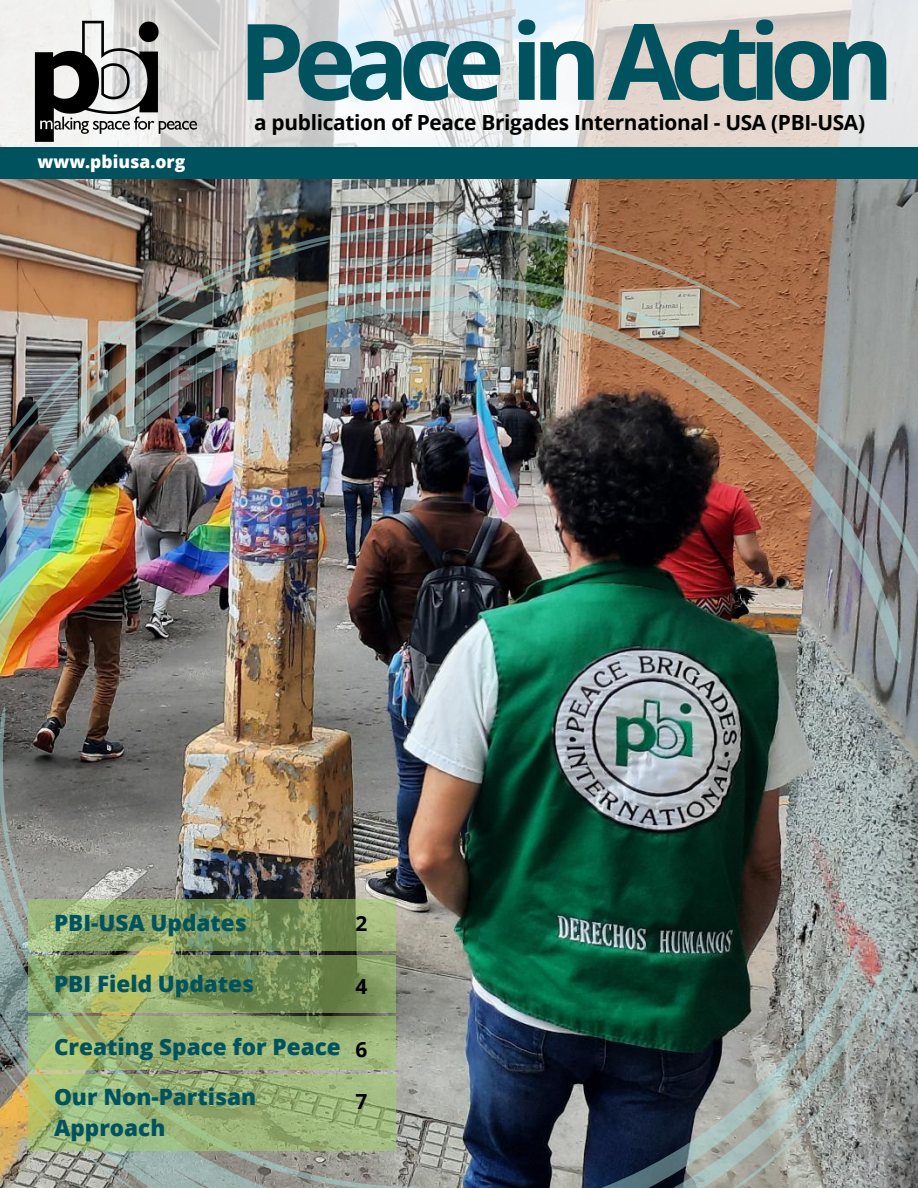
<style>
.page{position:relative;width:918px;height:1188px;background:#fff}
.page>*{position:absolute;margin:0;border:0;box-sizing:border-box;transform-origin:0 0}
.t1{font:700 105.75px "Open Sans";letter-spacing:-.1em;color:#00535e}
.t2{font:800 22.5px "Open Sans";color:#00535e}
.t3{font:700 20.85px "Open Sans";letter-spacing:-.015em;color:#000}
.t4{font:800 17.55px "Open Sans";color:#fff}
</style>
<div class="page">
<img style="left:0;top:179px;width:918px;height:97px">
<svg style="left:0;top:0;width:918px;height:147px"></svg>
<div style="left:0;top:147px;width:918px;height:32px;background:#00535e"></div>
<svg style="left:741px;top:276px;width:177px;height:290px;background:#988274"></svg>
<img style="left:0;top:222px;width:741px;height:344px">
<img style="left:0;top:241px;width:329px;height:325px">
<img style="left:0;top:566px;width:918px;height:622px">
<img style="left:29px;top:15px;width:211px;height:129px">
<svg style="left:29px;top:899px;width:367px;height:51px;background:#88a167"></svg>
<svg style="left:29px;top:955px;width:367px;height:57px;background:#859d5e"></svg>
<svg style="left:29px;top:1017px;width:367px;height:53px;background:#9bb475"></svg>
<svg style="left:29px;top:1075px;width:367px;height:76px;background:#9bb679"></svg>
<p class="t1" style="left:238px;top:-13px;width:658px">Peace in Action</p>
<p class="t4" style="left:38px;top:149px;width:149px">www.pbiusa.org</p>
<p class="t3" style="left:254px;top:108px;width:612px">a publication of Peace Brigades International - USA (PBI-USA)</p>
<p class="t2" style="left:54px;top:907px;width:194px">PBI-USA Updates</p>
<p class="t3" style="left:356px;top:909px;width:13px">2</p>
<p class="t2" style="left:54px;top:968px;width:202px">PBI Field Updates</p>
<p class="t3" style="left:356px;top:972px;width:13px">4</p>
<p class="t2" style="left:54px;top:1031px;width:288px">Creating Space for Peace</p>
<p class="t3" style="left:356px;top:1034px;width:13px">6</p>
<p class="t2" style="left:54px;top:1081px;width:204px">Our Non-Partisan</p>
<p class="t3" style="left:356px;top:1086px;width:13px">7</p>
<p class="t2" style="left:54px;top:1112px;width:113px">Approach</p>
</div>
